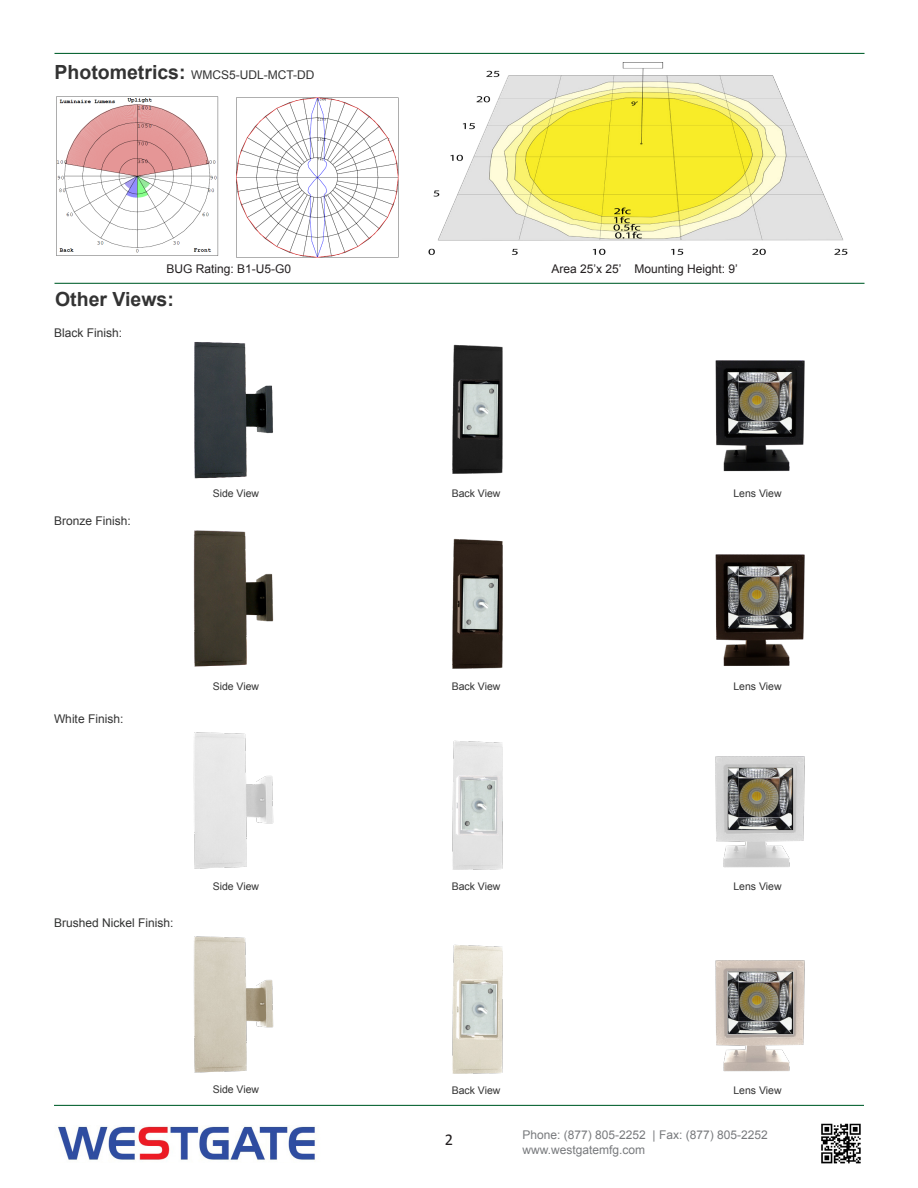
<style>
.page{position:relative;width:918px;height:1188px;background:#fff}
.page>*{position:absolute;margin:0;border:0;box-sizing:border-box;transform-origin:0 0}
.t1{font:700 19.5px "Arial";color:#333}
.t2{font:16.5px "Calibri";color:#231f20}
.t3{font:12px "Arial";color:#333}
.t4{font:12px "Arial";color:#787a7d}
.t5{font:12px "Arial";color:#231f20}
.t6{font:12px "Arial";color:#323332}
.t7{font:10.5px "Arial";color:#333}
.s1{font-weight:700;font-size:19.5px}
.s2{color:#333}
</style>
<div class="page">
<hr style="left:54px;top:1105px;width:810px;height:1px;background:#0d6736">
<hr style="left:55px;top:53px;width:810px;height:1px;background:#0d6736">
<hr style="left:55px;top:283px;width:810px;height:1px;background:#0d6736">
<img style="left:429px;top:63px;width:419px;height:192px">
<img style="left:236px;top:97px;width:163px;height:160px">
<img style="left:56px;top:96px;width:163px;height:160px">
<img style="left:452px;top:740px;width:51px;height:130px">
<img style="left:452px;top:944px;width:51px;height:130px">
<img style="left:452px;top:538px;width:51px;height:131px">
<img style="left:452px;top:344px;width:51px;height:130px">
<img style="left:715px;top:756px;width:90px;height:112px">
<img style="left:715px;top:960px;width:90px;height:112px">
<img style="left:715px;top:554px;width:90px;height:112px">
<img style="left:715px;top:360px;width:90px;height:112px">
<img style="left:194px;top:342px;width:79px;height:137px">
<img style="left:193px;top:530px;width:81px;height:137px">
<img style="left:193px;top:732px;width:81px;height:137px">
<img style="left:193px;top:936px;width:81px;height:137px">
<img style="left:58px;top:1126px;width:257px;height:35px">
<img style="left:821px;top:1123px;width:40px;height:41px">
<p class="t3" style="left:55px;top:67px;width:261px"><span class="s1">Photometrics:</span> WMCS5-UDL-MCT-DD</p>
<p class="t5" style="left:167px;top:261px;width:126px">BUG Rating: B1-U5-G0</p>
<p class="t5" style="left:551px;top:261px;width:188px">Area 25’x 25’ Mounting Height: 9’</p>
<p class="t1" style="left:55px;top:286px;width:120px">Other Views:</p>
<p class="t3" style="left:54px;top:324px;width:70px">Black Finish:</p>
<p class="t3" style="left:54px;top:513px;width:78px">Bronze Finish:</p>
<p class="t3" style="left:54px;top:711px;width:71px">White Finish:</p>
<p class="t7" style="left:213px;top:486px;width:48px">Side View</p>
<p class="t7" style="left:213px;top:679px;width:48px">Side View</p>
<p class="t6" style="left:54px;top:914px;width:121px">Brushed Nickel <span class="s2">Finish:</span></p>
<p class="t7" style="left:213px;top:879px;width:48px">Side View</p>
<p class="t7" style="left:213px;top:1083px;width:48px">Side View</p>
<p class="t7" style="left:452px;top:487px;width:50px">Back View</p>
<p class="t7" style="left:733px;top:487px;width:50px">Lens View</p>
<p class="t7" style="left:452px;top:679px;width:50px">Back View</p>
<p class="t7" style="left:733px;top:679px;width:50px">Lens View</p>
<p class="t7" style="left:452px;top:879px;width:50px">Back View</p>
<p class="t7" style="left:733px;top:879px;width:50px">Lens View</p>
<p class="t7" style="left:452px;top:1083px;width:50px">Back View</p>
<p class="t2" style="left:445px;top:1130px;width:10px">2</p>
<p class="t7" style="left:733px;top:1083px;width:50px">Lens View</p>
<p class="t4" style="left:522px;top:1127px;width:247px">Phone: (877) 805-2252 | Fax: (877) 805-2252</p>
<p class="t4" style="left:522px;top:1142px;width:124px">www.westgatemfg.com</p>
</div>
